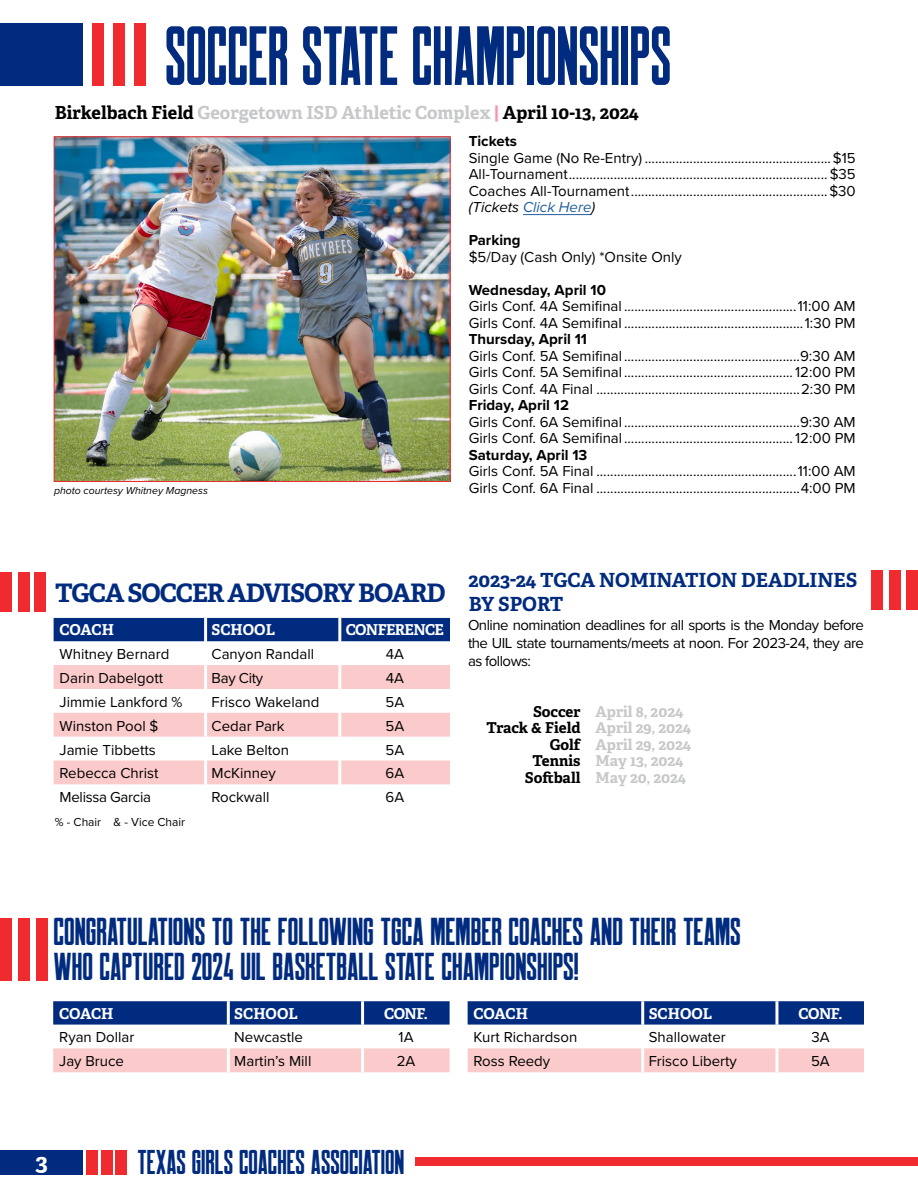
<style>
.page{position:relative;width:918px;height:1188px;background:#fff}
.page>*{position:absolute;margin:0;border:0;box-sizing:border-box;transform-origin:0 0}
.t1{font:84px "Robinson";color:#012b7f;scale:.91 1}
.t2{font:39px/34.5px "Robinson";color:#012b7f}
.t3{font:34.5px "Robinson";color:#012b7f}
.t4{font:700 25.5px "Adelle";letter-spacing:-.04em;color:#012b7f}
.t5{font:700 24px "Adelle";color:#fff}
.t6{font:700 19.5px/23.4px "Adelle";color:#012b7f}
.t7{font:700 18px "Adelle";color:#000}
.t8{font:15px/16.5px "Proxima Nova";color:#000;text-align:justify}
.t9{font:700 15px "Adelle";color:#c7c8ca}
.t10{font:700 15px "Proxima Nova";color:#000}
.t11{font:700 15px "Adelle";letter-spacing:-.02em;color:#fff}
.t12{font:15px "Proxima Nova";letter-spacing:-.02em;color:#000}
.t13{font:700 15px "Adelle";letter-spacing:-.04em;color:#fff}
.t14{font:12px "Proxima Nova";color:#000}
.t15{font:italic 10.5px "Proxima Nova";color:#000}
.s1{color:#c7c8ca}
.s2{color:#f497b2}
.s3{font-style:italic}
.s4{font-style:italic;color:#215e9e}
.s5{color:#000}
</style>
<div class="page">
<div style="left:0;top:1150px;width:83px;height:25px;background:#012b7f"></div>
<div style="left:86px;top:1150px;width:12px;height:25px;background:#ef2b2f"></div>
<div style="left:101px;top:1150px;width:12px;height:25px;background:#ef2b2f"></div>
<div style="left:116px;top:1150px;width:11px;height:25px;background:#ef2b2f"></div>
<div style="left:416px;top:1158px;width:502px;height:8px;background:#ef2b2f"></div>
<div style="left:0;top:23px;width:83px;height:63px;background:#012b7f"></div>
<div style="left:92px;top:23px;width:12px;height:63px;background:#ef2b2f"></div>
<div style="left:113px;top:23px;width:12px;height:63px;background:#ef2b2f"></div>
<div style="left:134px;top:23px;width:12px;height:63px;background:#ef2b2f"></div>
<hr style="left:523px;top:214px;width:68px;height:1px;background:#215e9e">
<img style="left:56px;top:138px;width:393px;height:342px">
<div style="left:54px;top:136px;width:397px;height:346px;border:1px solid #ef2b2f"></div>
<div style="left:54px;top:618px;width:396px;height:23px;background:#012b7f"></div>
<svg style="left:54px;top:665px;width:396px;height:119px;fill:#fbcacb"></svg>
<hr style="left:204px;top:618px;width:3px;height:23px;background:#fff">
<hr style="left:338px;top:618px;width:3px;height:23px;background:#fff">
<hr style="left:204px;top:665px;width:3px;height:24px;background:#fff">
<hr style="left:338px;top:665px;width:3px;height:24px;background:#fff">
<hr style="left:204px;top:689px;width:3px;height:24px;background:#fff">
<hr style="left:338px;top:689px;width:3px;height:24px;background:#fff">
<hr style="left:204px;top:713px;width:3px;height:24px;background:#fff">
<hr style="left:338px;top:713px;width:3px;height:24px;background:#fff">
<hr style="left:204px;top:737px;width:3px;height:24px;background:#fff">
<hr style="left:338px;top:737px;width:3px;height:24px;background:#fff">
<hr style="left:204px;top:761px;width:3px;height:23px;background:#fff">
<hr style="left:338px;top:761px;width:3px;height:23px;background:#fff">
<div style="left:18px;top:572px;width:12px;height:39px;background:#ef2b2f"></div>
<div style="left:35px;top:572px;width:11px;height:39px;background:#ef2b2f"></div>
<div style="left:0;top:572px;width:12px;height:39px;background:#ef2b2f"></div>
<svg style="left:53px;top:1001px;width:397px;height:24px;background:#083182"></svg>
<div style="left:53px;top:1048px;width:397px;height:24px;background:#fbcacb"></div>
<hr style="left:227px;top:1001px;width:3px;height:24px;background:#fff">
<hr style="left:361px;top:1001px;width:3px;height:24px;background:#fff">
<hr style="left:227px;top:1048px;width:3px;height:24px;background:#fff">
<hr style="left:361px;top:1048px;width:3px;height:24px;background:#fff">
<svg style="left:468px;top:1001px;width:396px;height:24px;background:#083182"></svg>
<div style="left:468px;top:1048px;width:396px;height:24px;background:#fbcacb"></div>
<hr style="left:641px;top:1001px;width:3px;height:24px;background:#fff">
<hr style="left:775px;top:1001px;width:3px;height:24px;background:#fff">
<hr style="left:641px;top:1048px;width:3px;height:24px;background:#fff">
<hr style="left:775px;top:1048px;width:3px;height:24px;background:#fff">
<div style="left:0;top:918px;width:12px;height:63px;background:#ef2b2f"></div>
<div style="left:18px;top:918px;width:12px;height:63px;background:#ef2b2f"></div>
<div style="left:36px;top:918px;width:12px;height:63px;background:#ef2b2f"></div>
<div style="left:890px;top:570px;width:11px;height:39px;background:#ef2b2f"></div>
<div style="left:906px;top:570px;width:11px;height:39px;background:#ef2b2f"></div>
<div style="left:872px;top:570px;width:11px;height:39px;background:#ef2b2f"></div>
<h1 class="t1" style="left:165px;top:14px;width:558px">SOCCER STATE CHAMPIONSHIPS</h1>
<p class="t7" style="left:55px;top:101px;width:586px">Birkelbach Field <span class="s1">Georgetown ISD Athletic Complex</span> <span class="s2">|</span> April 10-13, 2024</p>
<p class="t10" style="left:469px;top:130px;width:50px">Tickets</p>
<p class="t8" style="left:469px;top:149px;width:388px">Single Game (No Re-Entry) ......................................................$15<br>All-Tournament...........................................................................$35<br>Coaches All-Tournament.........................................................$30 <span class="s3">(Tickets</span> <span class="s4">Click Here</span><span class="s3">)</span></p>
<p class="t10" style="left:469px;top:229px;width:53px">Parking</p>
<p class="t8" style="left:469px;top:248px;width:215px">$5/Day (Cash Only) *Onsite Only</p>
<p class="t10" style="left:469px;top:279px;width:139px">Wednesday, April 10</p>
<p class="t8" style="left:469px;top:297px;width:389px">Girls Conf. 4A Semifinal ..................................................11:00 AM<br>Girls Conf. 4A Semifinal ....................................................1:30 PM</p>
<p class="t10" style="left:469px;top:328px;width:120px">Thursday, April 11</p>
<p class="t8" style="left:469px;top:347px;width:389px">Girls Conf. 5A Semifinal ...................................................9:30 AM Girls Conf. 5A Semifinal .................................................12:00 PM Girls Conf. 4A Final ...........................................................2:30 PM</p>
<p class="t10" style="left:469px;top:394px;width:102px">Friday, April 12</p>
<p class="t8" style="left:469px;top:413px;width:388px">Girls Conf. 6A Semifinal ...................................................9:30 AM<br>Girls Conf. 6A Semifinal .................................................12:00 PM</p>
<p class="t10" style="left:469px;top:444px;width:120px">Saturday, April 13</p>
<p class="t8" style="left:469px;top:462px;width:388px">Girls Conf. 5A Final ..........................................................11:00 AM</p>
<p class="t15" style="left:54px;top:483px;width:155px">photo courtesy Whitney Magness</p>
<p class="t8" style="left:469px;top:479px;width:389px">Girls Conf. 6A Final ...........................................................4:00 PM</p>
<h3 class="t4" style="left:55px;top:577px;width:392px">TGCA SOCCER ADVISORY BOARD</h3>
<p class="t11" style="left:60px;top:620px;width:56px">COACH</p>
<p class="t11" style="left:212px;top:620px;width:65px">SCHOOL</p>
<p class="t13" style="left:346px;top:620px;width:100px">CONFERENCE</p>
<p class="t8" style="left:60px;top:645px;width:111px">Whitney Bernard</p>
<p class="t8" style="left:212px;top:645px;width:104px">Canyon Randall</p>
<p class="t8" style="left:386px;top:645px;width:20px">4A</p>
<p class="t8" style="left:60px;top:669px;width:105px">Darin Dabelgott</p>
<p class="t8" style="left:212px;top:669px;width:53px">Bay City</p>
<p class="t8" style="left:386px;top:669px;width:20px">4A</p>
<p class="t8" style="left:60px;top:693px;width:124px">Jimmie Lankford %</p>
<p class="t8" style="left:212px;top:693px;width:109px">Frisco Wakeland</p>
<p class="t8" style="left:386px;top:693px;width:20px">5A</p>
<p class="t8" style="left:60px;top:717px;width:100px">Winston Pool $</p>
<p class="t8" style="left:212px;top:717px;width:75px">Cedar Park</p>
<p class="t8" style="left:386px;top:717px;width:20px">5A</p>
<p class="t8" style="left:60px;top:741px;width:98px">Jamie Tibbetts</p>
<p class="t8" style="left:212px;top:741px;width:79px">Lake Belton</p>
<p class="t8" style="left:386px;top:741px;width:20px">5A</p>
<p class="t8" style="left:60px;top:764px;width:100px">Rebecca Christ</p>
<p class="t8" style="left:212px;top:764px;width:66px">McKinney</p>
<p class="t8" style="left:386px;top:764px;width:20px">6A</p>
<p class="t12" style="left:60px;top:786px;width:93px">Melissa Garcia</p>
<p class="t8" style="left:212px;top:788px;width:60px">Rockwall</p>
<p class="t8" style="left:386px;top:788px;width:20px">6A</p>
<p class="t14" style="left:55px;top:813px;width:132px">% - Chair &amp; - Vice Chair</p>
<h3 class="t6" style="left:469px;top:569px;width:390px">2023-24 TGCA NOMINATION DEADLINES<br>BY SPORT</h3>
<p class="t8" style="left:468px;top:615px;width:398px;line-height:18px">Online nomination deadlines for all sports is the Monday before the UIL state tournaments/meets at noon. For 2023-24, they are as follows:</p>
<p class="t9" style="left:533px;top:702px;width:152px"><span class="s5">Soccer</span> April 8, 2024</p>
<p class="t9" style="left:486px;top:719px;width:206px"><span class="s5">Track &amp; Field</span> April 29, 2024</p>
<p class="t9" style="left:550px;top:735px;width:143px"><span class="s5">Golf</span> April 29, 2024</p>
<p class="t9" style="left:532px;top:752px;width:153px"><span class="s5">Tennis</span> May 13, 2024</p>
<p class="t9" style="left:525px;top:768px;width:163px"><span class="s5">Softball</span> May 20, 2024</p>
<h2 class="t2" style="left:54px;top:914px;width:689px">CONGRATULATIONS TO THE FOLLOWING TGCA MEMBER COACHES AND THEIR TEAMS<br>WHO CAPTURED 2024 UIL BASKETBALL STATE CHAMPIONSHIPS!</h2>
<p class="t11" style="left:59px;top:1004px;width:56px">COACH</p>
<p class="t11" style="left:234px;top:1004px;width:65px">SCHOOL</p>
<p class="t11" style="left:384px;top:1004px;width:45px">CONF.</p>
<p class="t8" style="left:59px;top:1029px;width:77px">Ryan Dollar</p>
<p class="t8" style="left:234px;top:1029px;width:70px">Newcastle</p>
<p class="t8" style="left:399px;top:1029px;width:16px">1A</p>
<p class="t8" style="left:59px;top:1052px;width:66px">Jay Bruce</p>
<p class="t8" style="left:234px;top:1052px;width:79px">Martin’s Mill</p>
<p class="t8" style="left:397px;top:1052px;width:20px">2A</p>
<h3 class="t5" style="left:36px;top:1148px;width:14px">3</h3>
<h3 class="t3" style="left:138px;top:1145px;width:268px">TEXAS GIRLS COACHES ASSOCIATION</h3>
<p class="t11" style="left:474px;top:1004px;width:56px">COACH</p>
<p class="t11" style="left:649px;top:1004px;width:65px">SCHOOL</p>
<p class="t11" style="left:799px;top:1004px;width:45px">CONF.</p>
<p class="t8" style="left:474px;top:1029px;width:105px">Kurt Richardson</p>
<p class="t8" style="left:649px;top:1029px;width:79px">Shallowater</p>
<p class="t8" style="left:811px;top:1029px;width:20px">3A</p>
<p class="t8" style="left:474px;top:1052px;width:78px">Ross Reedy</p>
<p class="t8" style="left:649px;top:1052px;width:90px">Frisco Liberty</p>
<p class="t8" style="left:811px;top:1052px;width:20px">5A</p>
</div>
